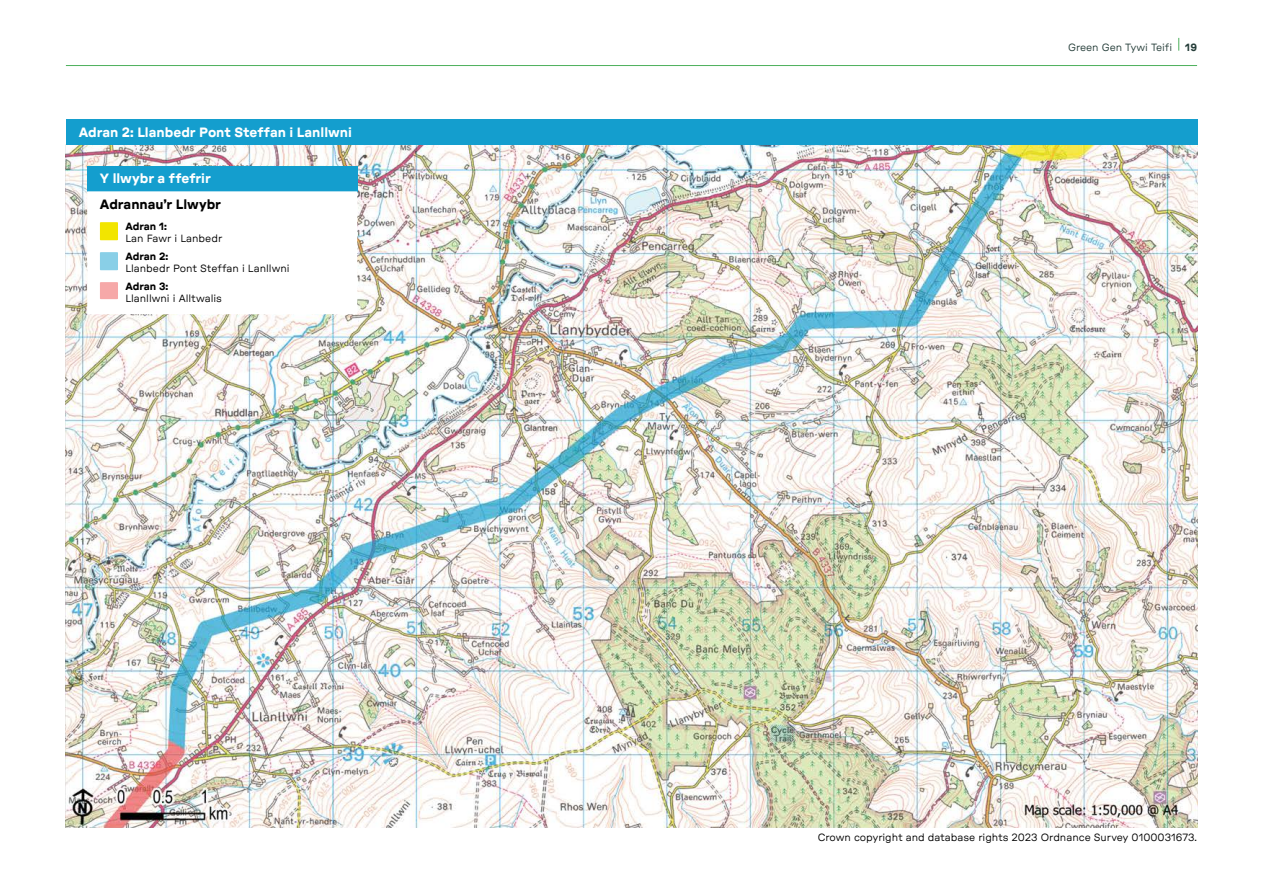
<style>
.page{position:relative;width:1263px;height:893px;background:#fff}
.page>*{position:absolute;margin:0;border:0;box-sizing:border-box;transform-origin:0 0}
.t1{font:700 expanded 13.5px "GT Pressura";color:#fff}
.t2{font:700 expanded 13.5px "GT Pressura";letter-spacing:-.005em;color:#000}
.t3{font:10.5px "GT Pressura Extended Text";color:#000}
.t4{font:700 expanded 10.5px "GT Pressura";letter-spacing:-.005em;color:#000}
.t5{font:10.5px "GT Pressura Extended Text";letter-spacing:-.005em;color:#253d39}
.s1{font-family:"GT Pressura";font-weight:700;font-stretch:expanded}
</style>
<div class="page">
<img style="left:66px;top:145px;width:1131px;height:682px">
<div style="left:66px;top:119px;width:1131px;height:26px;background:#149ece"></div>
<div style="left:87px;top:166px;width:270px;height:25px;background:#149ece"></div>
<svg style="left:87px;top:191px;width:270px;height:123px"></svg>
<div style="left:100px;top:222px;width:18px;height:18px;background:#f2e500"></div>
<div style="left:100px;top:252px;width:18px;height:18px;background:#89cfe7"></div>
<div style="left:100px;top:282px;width:18px;height:17px;background:#f6a8a8;border:2px solid #f6a8a8"></div>
<hr style="left:66px;top:65px;width:1131px;height:1px;background:#4db05b">
<svg style="left:1178px;top:38px;width:1px;height:13px"></svg>
<p class="t1" style="left:79px;top:124px;width:275px">Adran 2: Llanbedr Pont Steffan i Lanllwni</p>
<p class="t1" style="left:100px;top:170px;width:112px">Y llwybr a ffefrir</p>
<p class="t2" style="left:100px;top:196px;width:123px">Adrannau’r Llwybr</p>
<p class="t4" style="left:125px;top:220px;width:43px">Adran 1:</p>
<p class="t3" style="left:125px;top:232px;width:98px">Lan Fawr i Lanbedr</p>
<p class="t4" style="left:125px;top:250px;width:44px">Adran 2:</p>
<p class="t3" style="left:125px;top:262px;width:166px">Llanbedr Pont Steffan i Lanllwni</p>
<p class="t4" style="left:125px;top:280px;width:44px">Adran 3:</p>
<p class="t3" style="left:125px;top:292px;width:98px">Llanllwni i Alltwalis</p>
<p class="t5" style="left:1068px;top:41px;width:130px">Green Gen Tywi Teifi <span class="s1">19</span></p>
<p class="t3" style="left:818px;top:831px;width:381px">Crown copyright and database rights 2023 Ordnance Survey 0100031673.</p>
</div>
